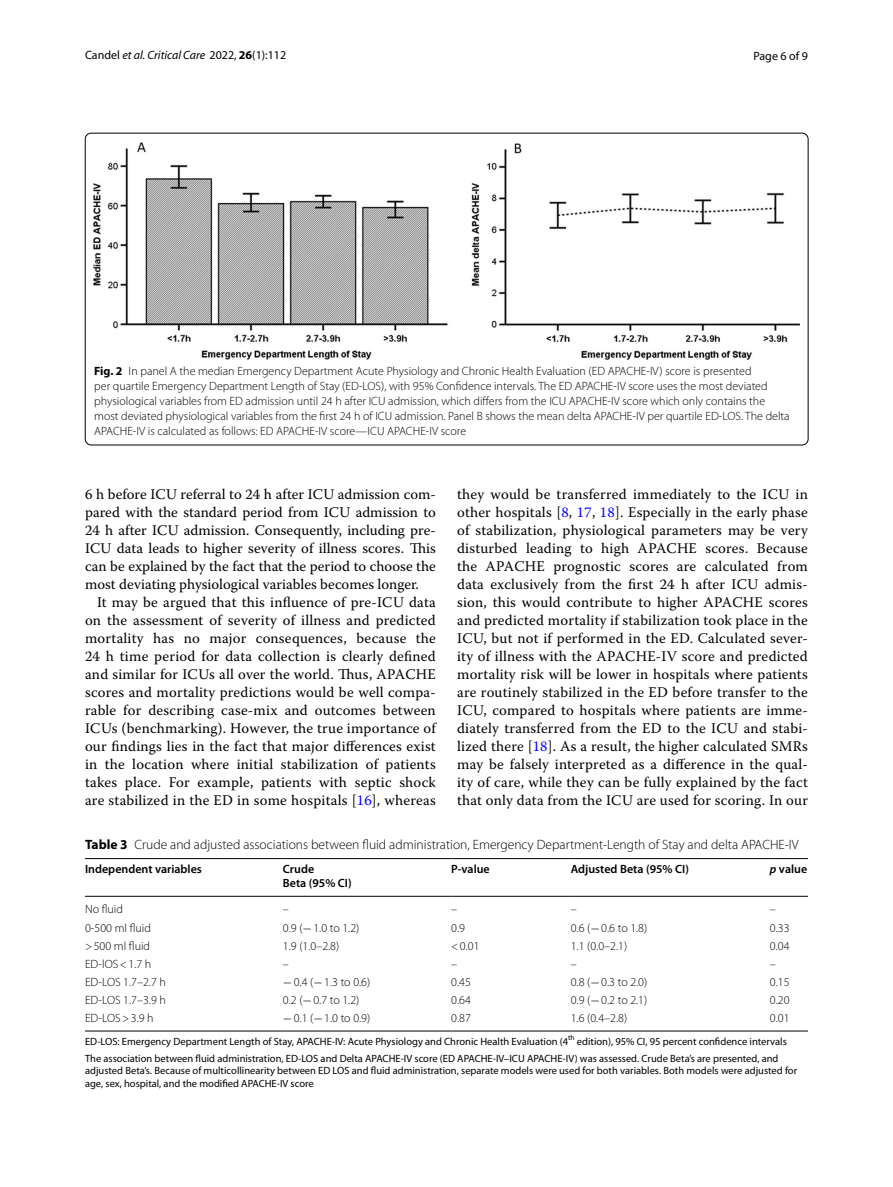
<style>
.page{position:relative;width:893px;height:1187px;background:#fff}
.page>*{position:absolute;margin:0;border:0;box-sizing:border-box;transform-origin:0 0}
.t1{font:14.7px/18px "Warnock Pro";letter-spacing:.015em;color:#000;text-align:justify}
.t2{font:300 13.5px "Myriad Pro";color:#000}
.t3{font:300 12px/15px "Myriad Pro";color:#000}
.t4{font:600 12px/13.5px "Myriad Pro";color:#000}
.t5{font:12px "Myriad Pro";color:#000}
.t6{font:10.5px/17px "Myriad Pro";color:#000}
.s1{font-style:italic}
.s2{font-weight:700}
.s3{color:#00f}
.s4{font-family:"MTSY";font-weight:400}
</style>
<div class="page">
<img style="left:94px;top:142px;width:706px;height:217px">
<hr style="left:85px;top:858px;width:198px;height:1px;background:#000">
<hr style="left:85px;top:896px;width:198px;height:1px;background:#000">
<hr style="left:283px;top:858px;width:168px;height:1px;background:#000">
<hr style="left:283px;top:896px;width:168px;height:1px;background:#000">
<hr style="left:451px;top:858px;width:120px;height:1px;background:#000">
<hr style="left:451px;top:896px;width:120px;height:1px;background:#000">
<hr style="left:571px;top:858px;width:199px;height:1px;background:#000">
<hr style="left:571px;top:896px;width:199px;height:1px;background:#000">
<hr style="left:770px;top:858px;width:38px;height:1px;background:#000">
<hr style="left:770px;top:896px;width:38px;height:1px;background:#000">
<hr style="left:85px;top:1030px;width:198px;height:1px;background:#000">
<hr style="left:283px;top:1030px;width:168px;height:1px;background:#000">
<hr style="left:451px;top:1030px;width:120px;height:1px;background:#000">
<hr style="left:571px;top:1030px;width:199px;height:1px;background:#000">
<hr style="left:770px;top:1030px;width:38px;height:1px;background:#000">
<p class="t5" style="left:85px;top:48px;width:203px">Candel <span class="s1">et al. Critical Care</span> 2022, <span class="s2">26</span>(1):112</p>
<p class="t5" style="left:753px;top:48px;width:56px">Page 6 of 9</p>
<p class="t3" style="left:94px;top:363px;width:697px"><span class="s2">Fig. 2</span> In panel A the median Emergency Department Acute Physiology and Chronic Health Evaluation (ED APACHE-IV) score is presented<br>per quartile Emergency Department Length of Stay (ED-LOS), with 95% Confidence intervals. The ED APACHE-IV score uses the most deviated physiological variables from ED admission until 24 h after ICU admission, which differs from the ICU APACHE-IV score which only contains the most deviated physiological variables from the first 24 h of ICU admission. Panel B shows the mean delta APACHE-IV per quartile ED-LOS. The delta APACHE-IV is calculated as follows: ED APACHE-IV score—ICU APACHE-IV score</p>
<p class="t1" style="left:85px;top:485px;width:352px">6 h before ICU referral to 24 h after ICU admission com&shy;pared with the standard period from ICU admission to 24 h after ICU admission. Consequently, including pre-ICU data leads to higher severity of illness scores. This can be explained by the fact that the period to choose the most deviating physiological variables becomes longer.</p>
<p class="t1" style="left:85px;top:593px;width:352px;text-indent:12px">It may be argued that this influence of pre-ICU data on the assessment of severity of illness and predicted mortality has no major consequences, because the 24 h time period for data collection is clearly defined and similar for ICUs all over the world. Thus, APACHE scores and mortality predictions would be well compa&shy;rable for describing case-mix and outcomes between ICUs (benchmarking). However, the true importance of our findings lies in the fact that major differences exist in the location where initial stabilization of patients takes place. For example, patients with septic shock are stabilized in the ED in some hospitals [<span class="s3">16</span>], whereas</p>
<p class="t1" style="left:457px;top:485px;width:352px">they would be transferred immediately to the ICU in other hospitals [<span class="s3">8</span>, <span class="s3">17</span>, <span class="s3">18</span>]. Especially in the early phase of stabilization, physiological parameters may be very disturbed leading to high APACHE scores. Because the APACHE prognostic scores are calculated from data exclusively from the first 24 h after ICU admis&shy;sion, this would contribute to higher APACHE scores and predicted mortality if stabilization took place in the ICU, but not if performed in the ED. Calculated sever&shy;ity of illness with the APACHE-IV score and predicted mortality risk will be lower in hospitals where patients are routinely stabilized in the ED before transfer to the ICU, compared to hospitals where patients are imme&shy;diately transferred from the ED to the ICU and stabi&shy;lized there [<span class="s3">18</span>]. As a result, the higher calculated SMRs may be falsely interpreted as a difference in the qual&shy;ity of care, while they can be fully explained by the fact that only data from the ICU are used for scoring. In our</p>
<p class="t2" style="left:85px;top:836px;width:715px"><span class="s2">Table 3</span> Crude and adjusted associations between fluid administration, Emergency Department-Length of Stay and delta APACHE-IV</p>
<p class="t4" style="left:85px;top:861px;width:118px">Independent variables</p>
<p class="t4" style="left:283px;top:861px;width:70px">Crude<br>Beta (95% CI)</p>
<p class="t4" style="left:451px;top:861px;width:40px">P-value</p>
<p class="t4" style="left:571px;top:861px;width:120px">Adjusted Beta (95% CI)</p>
<p class="t4" style="left:770px;top:861px;width:39px"><span class="s1">p</span> value</p>
<p class="t3" style="left:85px;top:902px;width:39px">No fluid</p>
<p class="t3" style="left:283px;top:902px;width:7px">–</p>
<p class="t3" style="left:451px;top:902px;width:7px">–</p>
<p class="t3" style="left:571px;top:902px;width:7px">–</p>
<p class="t3" style="left:770px;top:902px;width:7px">–</p>
<p class="t3" style="left:85px;top:920px;width:67px">0-500 ml fluid</p>
<p class="t3" style="left:283px;top:920px;width:78px">0.9 (<span class="s4">−</span>1.0 to 1.2)</p>
<p class="t3" style="left:451px;top:920px;width:15px">0.9</p>
<p class="t3" style="left:571px;top:920px;width:78px">0.6 (<span class="s4">−</span>0.6 to 1.8)</p>
<p class="t3" style="left:770px;top:920px;width:21px">0.33</p>
<p class="t3" style="left:85px;top:938px;width:67px">&gt;500 ml fluid</p>
<p class="t3" style="left:283px;top:938px;width:58px">1.9 (1.0–2.8)</p>
<p class="t3" style="left:451px;top:938px;width:30px">&lt;0.01</p>
<p class="t3" style="left:571px;top:938px;width:58px">1.1 (0.0–2.1)</p>
<p class="t3" style="left:770px;top:938px;width:21px">0.04</p>
<p class="t3" style="left:85px;top:956px;width:68px">ED-lOS&lt;1.7 h</p>
<p class="t3" style="left:283px;top:956px;width:7px">–</p>
<p class="t3" style="left:451px;top:956px;width:7px">–</p>
<p class="t3" style="left:571px;top:956px;width:7px">–</p>
<p class="t3" style="left:770px;top:956px;width:7px">–</p>
<p class="t3" style="left:85px;top:974px;width:82px">ED-LOS 1.7–2.7 h</p>
<p class="t3" style="left:283px;top:974px;width:89px"><span class="s4">−</span>0.4 (<span class="s4">−</span>1.3 to 0.6)</p>
<p class="t3" style="left:451px;top:974px;width:21px">0.45</p>
<p class="t3" style="left:571px;top:974px;width:78px">0.8 (<span class="s4">−</span>0.3 to 2.0)</p>
<p class="t3" style="left:770px;top:974px;width:21px">0.15</p>
<p class="t3" style="left:85px;top:992px;width:82px">ED-LOS 1.7–3.9 h</p>
<p class="t3" style="left:283px;top:992px;width:78px">0.2 (<span class="s4">−</span>0.7 to 1.2)</p>
<p class="t3" style="left:451px;top:992px;width:21px">0.64</p>
<p class="t3" style="left:571px;top:992px;width:78px">0.9 (<span class="s4">−</span>0.2 to 2.1)</p>
<p class="t3" style="left:770px;top:992px;width:21px">0.20</p>
<p class="t3" style="left:85px;top:1011px;width:70px">ED-LOS&gt;3.9 h</p>
<p class="t3" style="left:283px;top:1011px;width:89px"><span class="s4">−</span>0.1 (<span class="s4">−</span>1.0 to 0.9)</p>
<p class="t3" style="left:451px;top:1011px;width:21px">0.87</p>
<p class="t3" style="left:571px;top:1011px;width:58px">1.6 (0.4–2.8)</p>
<p class="t3" style="left:770px;top:1011px;width:21px">0.01</p>
<p class="t6" style="left:85px;top:1032px;width:703px">ED-LOS: Emergency Department Length of Stay, APACHE-IV: Acute Physiology and Chronic Health Evaluation (4<sup>th</sup> edition), 95% CI, 95 percent confidence intervals<br>The association between fluid administration, ED-LOS and Delta APACHE-IV score (ED APACHE-IV–ICU APACHE-IV) was assessed. Crude Beta’s are presented, and</p>
<p class="t6" style="left:85px;top:1064px;width:714px;line-height:12.8px">adjusted Beta’s. Because of multicollinearity between ED LOS and fluid administration, separate models were used for both variables. Both models were adjusted for age, sex, hospital, and the modified APACHE-IV score</p>
</div>
